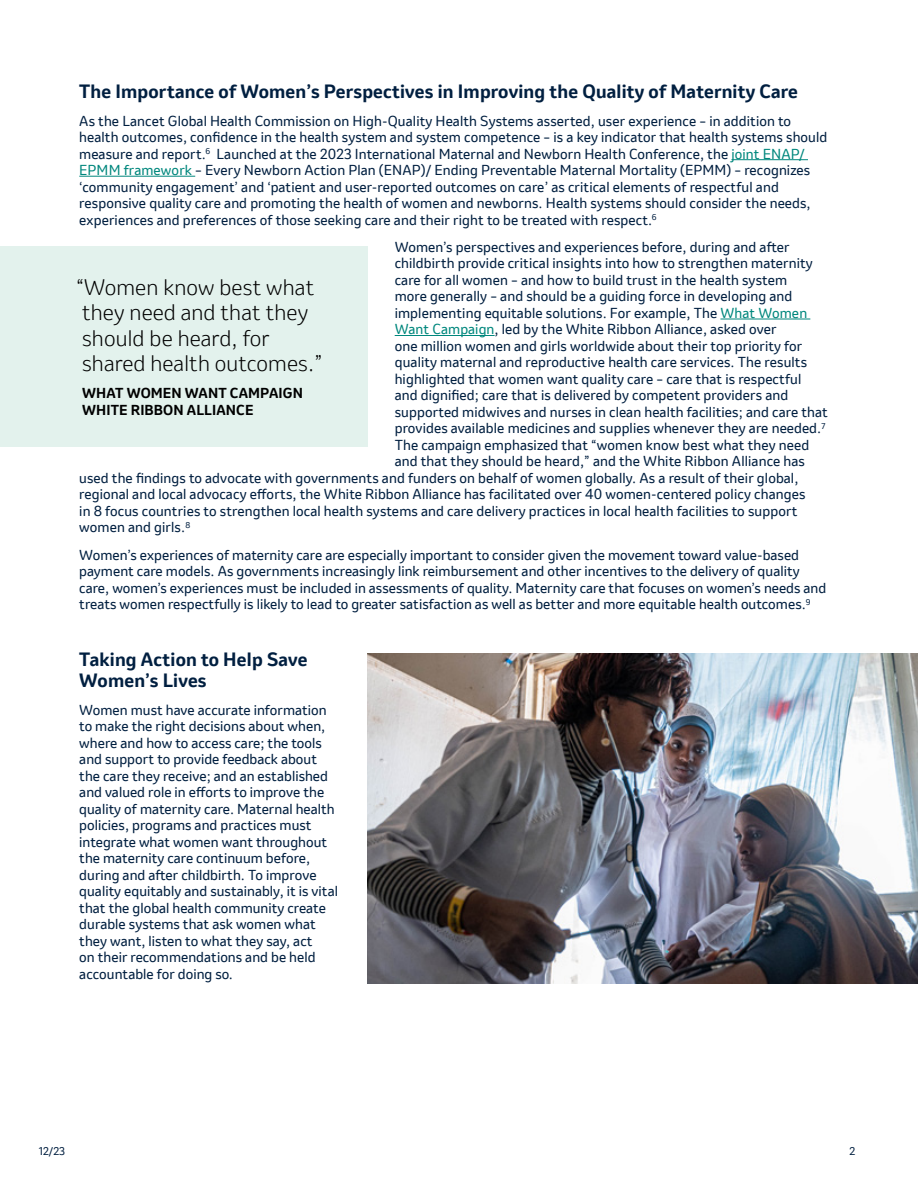
<style>
.page{position:relative;width:918px;height:1188px;background:#fff}
.page>*{position:absolute;margin:0;border:0;box-sizing:border-box;transform-origin:0 0}
.t1{font:300 21px/25.5px "Invention";letter-spacing:.01em;color:#000}
.t2{font:700 18px/21.6px "Invention";letter-spacing:.01em;color:#001f40}
.t3{font:13.5px/16.5px "Invention";letter-spacing:.01em;color:#001f40}
.t4{font:700 13.5px/16.5px "Invention";letter-spacing:.01em;color:#000}
.t5{font:10.5px "Invention";color:#001f40}
.s1{color:#00877d}
</style>
<div class="page">
<hr style="left:731px;top:159px;width:77px;height:1px;background:#00877d">
<hr style="left:79px;top:176px;width:116px;height:1px;background:#00877d">
<hr style="left:720px;top:319px;width:90px;height:1px;background:#00877d">
<hr style="left:395px;top:335px;width:100px;height:1px;background:#00877d">
<img style="left:368px;top:654px;width:550px;height:330px">
<div style="left:0;top:246px;width:368px;height:201px;background:#e3f2ed"></div>
<h2 class="t2" style="left:79px;top:81px;width:720px">The Importance of Women’s Perspectives in Improving the Quality of Maternity Care</h2>
<p class="t3" style="left:79px;top:112px;width:750px">As the Lancet Global Health Commission on High-Quality Health Systems asserted, user experience – in addition to health outcomes, confidence in the health system and system competence – is a key indicator that health systems should measure and report.<sup>6</sup> Launched at the 2023 International Maternal and Newborn Health Conference, the <span class="s1">joint ENAP/ EPMM framework</span> – Every Newborn Action Plan (ENAP)/ Ending Preventable Maternal Mortality (EPMM) – recognizes ‘community engagement’ and ‘patient and user-reported outcomes on care’ as critical elements of respectful and responsive quality care and promoting the health of women and newborns. Health systems should consider the needs, experiences and preferences of those seeking care and their right to be treated with respect.<sup>6</sup></p>
<p class="t3" style="left:395px;top:239px;width:396px">Women’s perspectives and experiences before, during and after</p>
<p class="t3" style="left:395px;top:255px;width:420px">childbirth provide critical insights into how to strengthen maternity</p>
<p class="t3" style="left:395px;top:272px;width:394px">care for all women – and how to build trust in the health system</p>
<p class="t3" style="left:395px;top:288px;width:399px">more generally – and should be a guiding force in developing and</p>
<p class="t3" style="left:395px;top:305px;width:414px">implementing equitable solutions. For example, The <span class="s1">What Women</span></p>
<p class="t3" style="left:395px;top:321px;width:384px"><span class="s1">Want Campaign</span>, led by the White Ribbon Alliance, asked over</p>
<p class="t3" style="left:395px;top:338px;width:409px">one million women and girls worldwide about their top priority for</p>
<p class="t3" style="left:395px;top:354px;width:414px">quality maternal and reproductive health care services. The results</p>
<p class="t3" style="left:395px;top:371px;width:408px">highlighted that women want quality care – care that is respectful</p>
<p class="t3" style="left:395px;top:387px;width:395px">and dignified; care that is delivered by competent providers and</p>
<p class="t3" style="left:395px;top:404px;width:435px">supported midwives and nurses in clean health facilities; and care that</p>
<p class="t3" style="left:395px;top:420px;width:432px">provides available medicines and supplies whenever they are needed.<sup>7</sup></p>
<p class="t3" style="left:395px;top:437px;width:416px">The campaign emphasized that “women know best what they need</p>
<p class="t3" style="left:395px;top:453px;width:412px">and that they should be heard,” and the White Ribbon Alliance has</p>
<p class="t3" style="left:79px;top:470px;width:721px">used the findings to advocate with governments and funders on behalf of women globally. As a result of their global,</p>
<p class="t3" style="left:79px;top:486px;width:728px">regional and local advocacy efforts, the White Ribbon Alliance has facilitated over 40 women-centered policy changes</p>
<p class="t3" style="left:79px;top:503px;width:720px">in 8 focus countries to strengthen local health systems and care delivery practices in local health facilities to support</p>
<p class="t3" style="left:79px;top:519px;width:112px">women and girls.<sup>8</sup></p>
<p class="t3" style="left:79px;top:546px;width:749px">Women’s experiences of maternity care are especially important to consider given the movement toward value-based payment care models. As governments increasingly link reimbursement and other incentives to the delivery of quality care, women’s experiences must be included in assessments of quality. Maternity care that focuses on women’s needs and treats women respectfully is likely to lead to greater satisfaction as well as better and more equitable health outcomes.<sup>9</sup></p>
<h2 class="t2" style="left:79px;top:648px;width:230px">Taking Action to Help Save<br>Women’s Lives</h2>
<p class="t3" style="left:79px;top:701px;width:260px">Women must have accurate information to make the right decisions about when, where and how to access care; the tools and support to provide feedback about the care they receive; and an established and valued role in efforts to improve the quality of maternity care. Maternal health policies, programs and practices must integrate what women want throughout the maternity care continuum before, during and after childbirth. To improve quality equitably and sustainably, it is vital that the global health community create durable systems that ask women what they want, listen to what they say, act<br>on their recommendations and be held accountable for doing so.</p>
<h1 class="t1" style="left:76px;top:274px;width:248px">“Women know best what they need and that they should be heard, for shared health outcomes.”</h1>
<p class="t4" style="left:82px;top:385px;width:222px">WHAT WOMEN WANT CAMPAIGN<br>WHITE RIBBON ALLIANCE</p>
<p class="t5" style="left:39px;top:1144px;width:28px">12/23</p>
<p class="t5" style="left:850px;top:1144px;width:7px">2</p>
</div>
